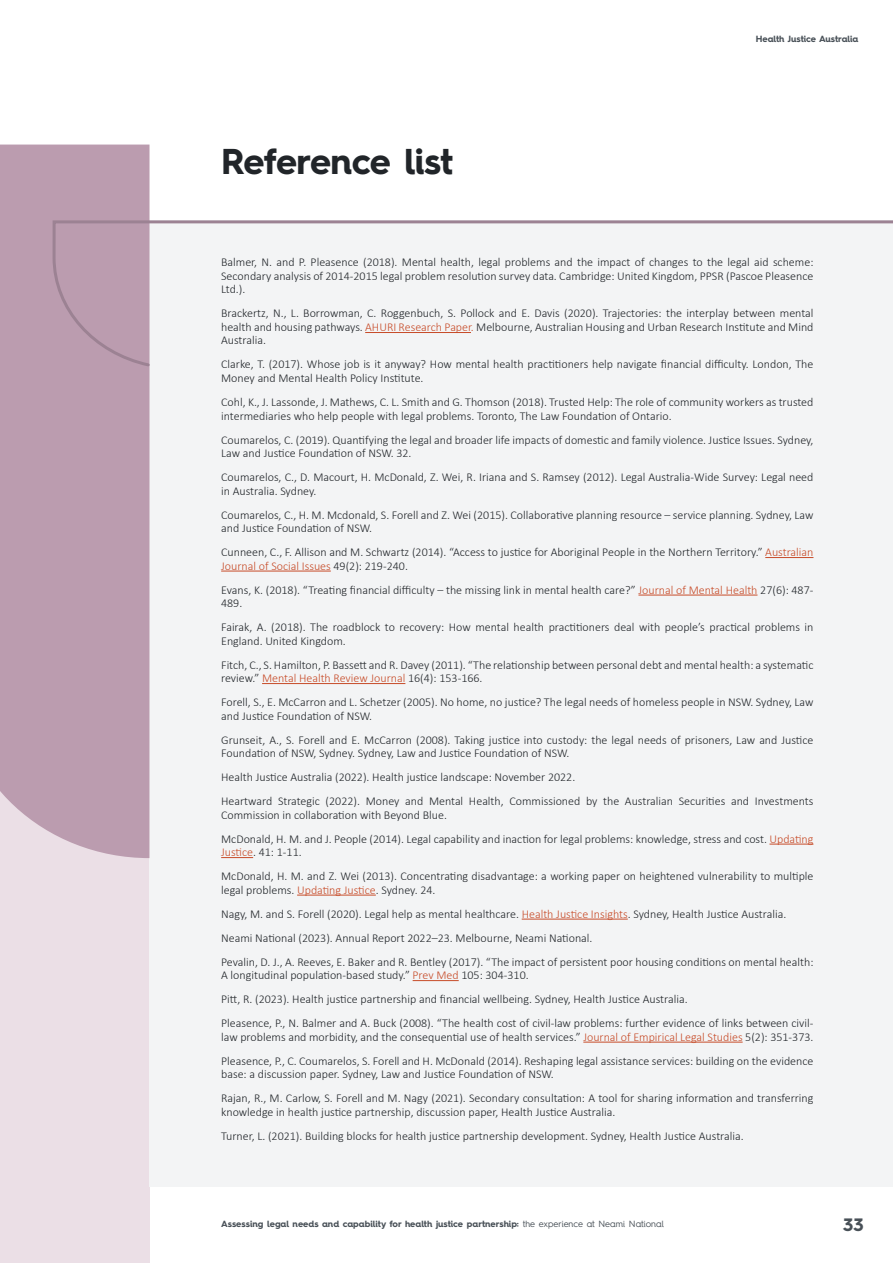
<style>
.page{position:relative;width:893px;height:1263px;background:#fff}
.page>*{position:absolute;margin:0;border:0;box-sizing:border-box;transform-origin:0 0}
.t1{font:700 36px "Hurme Geometric Sans 4";letter-spacing:-.02em;color:#212529}
.t2{font:700 18px "Hurme Geometric Sans 4";color:#485057}
.Body{font:300 12px/13.5px "Calibri";color:#212529}
.t3{font:700 9px "Hurme Geometric Sans 4";color:#485057}
.s1{color:#c74b28}
.s2{font-weight:400}
</style>
<div class="page">
<div style="left:0;top:764px;width:150px;height:499px;background:#ebdfe6"></div>
<div style="left:150px;top:220px;width:743px;height:966px;background:#f3f4f5"></div>
<hr style="left:765px;top:557px;width:48px;height:1px;background:#c74b28">
<hr style="left:221px;top:571px;width:110px;height:1px;background:#c74b28">
<hr style="left:638px;top:595px;width:119px;height:1px;background:#c74b28">
<hr style="left:262px;top:683px;width:143px;height:1px;background:#c74b28">
<hr style="left:769px;top:844px;width:44px;height:1px;background:#c74b28">
<hr style="left:221px;top:857px;width:32px;height:1px;background:#c74b28">
<hr style="left:297px;top:895px;width:79px;height:1px;background:#c74b28">
<hr style="left:522px;top:919px;width:106px;height:1px;background:#c74b28">
<hr style="left:413px;top:980px;width:46px;height:1px;background:#c74b28">
<hr style="left:583px;top:1042px;width:160px;height:1px;background:#c74b28">
<div style="left:0;top:145px;width:150px;height:713px;background:#bb9caf"></div>
<svg style="left:51px;top:219px;width:842px;height:149px"></svg>
<h2 class="t1" style="left:221px;top:136px;width:233px">Reference list</h2>
<p class="t3" style="left:756px;top:32px;width:104px">Health Justice Australia</p>
<p class="Body" style="left:221px;top:256px;width:594px;text-align:justify">Balmer, N. and P. Pleasence (2018). Mental health, legal problems and the impact of changes to the legal aid scheme:<br>Secondary analysis of 2014-2015 legal problem resolution survey data. Cambridge: United Kingdom, PPSR (Pascoe Pleasence Ltd.).</p>
<p class="Body" style="left:221px;top:307px;width:594px;text-align:justify">Brackertz, N., L. Borrowman, C. Roggenbuch, S. Pollock and E. Davis (2020). Trajectories: the interplay between mental health and housing pathways. <span class="s1">AHURI Research Paper.</span> Melbourne, Australian Housing and Urban Research Institute and Mind Australia.</p>
<p class="Body" style="left:221px;top:358px;width:594px">Clarke, T. (2017). Whose job is it anyway? How mental health practitioners help navigate financial difficulty. London, The<br>Money and Mental Health Policy Institute.</p>
<p class="Body" style="left:221px;top:395px;width:594px">Cohl, K., J. Lassonde, J. Mathews, C. L. Smith and G. Thomson (2018). Trusted Help: The role of community workers as trusted intermediaries who help people with legal problems. Toronto, The Law Foundation of Ontario.</p>
<p class="Body" style="left:221px;top:433px;width:594px">Coumarelos, C. (2019). Quantifying the legal and broader life impacts of domestic and family violence. Justice Issues. Sydney,<br>Law and Justice Foundation of NSW. 32.</p>
<p class="Body" style="left:221px;top:470px;width:594px">Coumarelos, C., D. Macourt, H. McDonald, Z. Wei, R. Iriana and S. Ramsey (2012). Legal Australia-Wide Survey: Legal need in Australia. Sydney.</p>
<p class="Body" style="left:221px;top:508px;width:594px">Coumarelos, C., H. M. Mcdonald, S. Forell and Z. Wei (2015). Collaborative planning resource – service planning. Sydney, Law and Justice Foundation of NSW.</p>
<p class="Body" style="left:221px;top:545px;width:594px">Cunneen, C., F. Allison and M. Schwartz (2014). “Access to justice for Aboriginal People in the Northern Territory.” <span class="s1">Australian<br>Journal of Social Issues</span> 49(2): 219-240.</p>
<p class="Body" style="left:221px;top:583px;width:594px">Evans, K. (2018). “Treating financial difficulty – the missing link in mental health care?” <span class="s1">Journal of Mental Health</span> 27(6): 487-<br>489.</p>
<p class="Body" style="left:221px;top:620px;width:594px">Fairak, A. (2018). The roadblock to recovery: How mental health practitioners deal with people’s practical problems in<br>England. United Kingdom.</p>
<p class="Body" style="left:221px;top:658px;width:594px">Fitch, C., S. Hamilton, P. Bassett and R. Davey (2011). “The relationship between personal debt and mental health: a systematic review.” <span class="s1">Mental Health Review Journal</span> 16(4): 153-166.</p>
<p class="Body" style="left:221px;top:695px;width:594px">Forell, S., E. McCarron and L. Schetzer (2005). No home, no justice? The legal needs of homeless people in NSW. Sydney, Law and Justice Foundation of NSW.</p>
<p class="Body" style="left:221px;top:733px;width:594px">Grunseit, A., S. Forell and E. McCarron (2008). Taking justice into custody: the legal needs of prisoners, Law and Justice<br>Foundation of NSW, Sydney. Sydney, Law and Justice Foundation of NSW.</p>
<p class="Body" style="left:221px;top:770px;width:356px">Health Justice Australia (2022). Health justice landscape: November 2022.</p>
<p class="Body" style="left:221px;top:794px;width:594px">Heartward Strategic (2022). Money and Mental Health, Commissioned by the Australian Securities and Investments<br>Commission in collaboration with Beyond Blue.</p>
<p class="Body" style="left:221px;top:832px;width:594px">McDonald, H. M. and J. People (2014). Legal capability and inaction for legal problems: knowledge, stress and cost. <span class="s1">Updating<br>Justice</span>. 41: 1-11.</p>
<p class="Body" style="left:221px;top:869px;width:594px">McDonald, H. M. and Z. Wei (2013). Concentrating disadvantage: a working paper on heightened vulnerability to multiple legal problems. <span class="s1">Updating Justice</span>. Sydney. 24.</p>
<p class="Body" style="left:221px;top:907px;width:567px">Nagy, M. and S. Forell (2020). Legal help as mental healthcare. <span class="s1">Health Justice Insights</span>. Sydney, Health Justice Australia.</p>
<p class="Body" style="left:221px;top:931px;width:373px">Neami National (2023). Annual Report 2022–23. Melbourne, Neami National.</p>
<p class="Body" style="left:221px;top:955px;width:594px">Pevalin, D. J., A. Reeves, E. Baker and R. Bentley (2017). “The impact of persistent poor housing conditions on mental health:<br>A longitudinal population-based study.” <span class="s1">Prev Med</span> 105: 304-310.</p>
<p class="Body" style="left:221px;top:992px;width:468px">Pitt, R. (2023). Health justice partnership and financial wellbeing. Sydney, Health Justice Australia.</p>
<p class="Body" style="left:221px;top:1016px;width:594px">Pleasence, P., N. Balmer and A. Buck (2008). “The health cost of civil-law problems: further evidence of links between civil&shy;law problems and morbidity, and the consequential use of health services.” <span class="s1">Journal of Empirical Legal Studies</span> 5(2): 351-373.</p>
<p class="Body" style="left:221px;top:1054px;width:594px">Pleasence, P., C. Coumarelos, S. Forell and H. McDonald (2014). Reshaping legal assistance services: building on the evidence base: a discussion paper. Sydney, Law and Justice Foundation of NSW.</p>
<p class="Body" style="left:221px;top:1091px;width:594px">Rajan, R., M. Carlow, S. Forell and M. Nagy (2021). Secondary consultation: A tool for sharing information and transferring knowledge in health justice partnership, discussion paper, Health Justice Australia.</p>
<p class="Body" style="left:221px;top:1129px;width:524px">Turner, L. (2021). Building blocks for health justice partnership development. Sydney, Health Justice Australia.</p>
<p class="t3" style="left:221px;top:1217px;width:444px">Assessing legal needs and capability for health justice partnership: <span class="s2">the experience at Neami National</span></p>
<h2 class="t2" style="left:843px;top:1212px;width:22px">33</h2>
</div>
